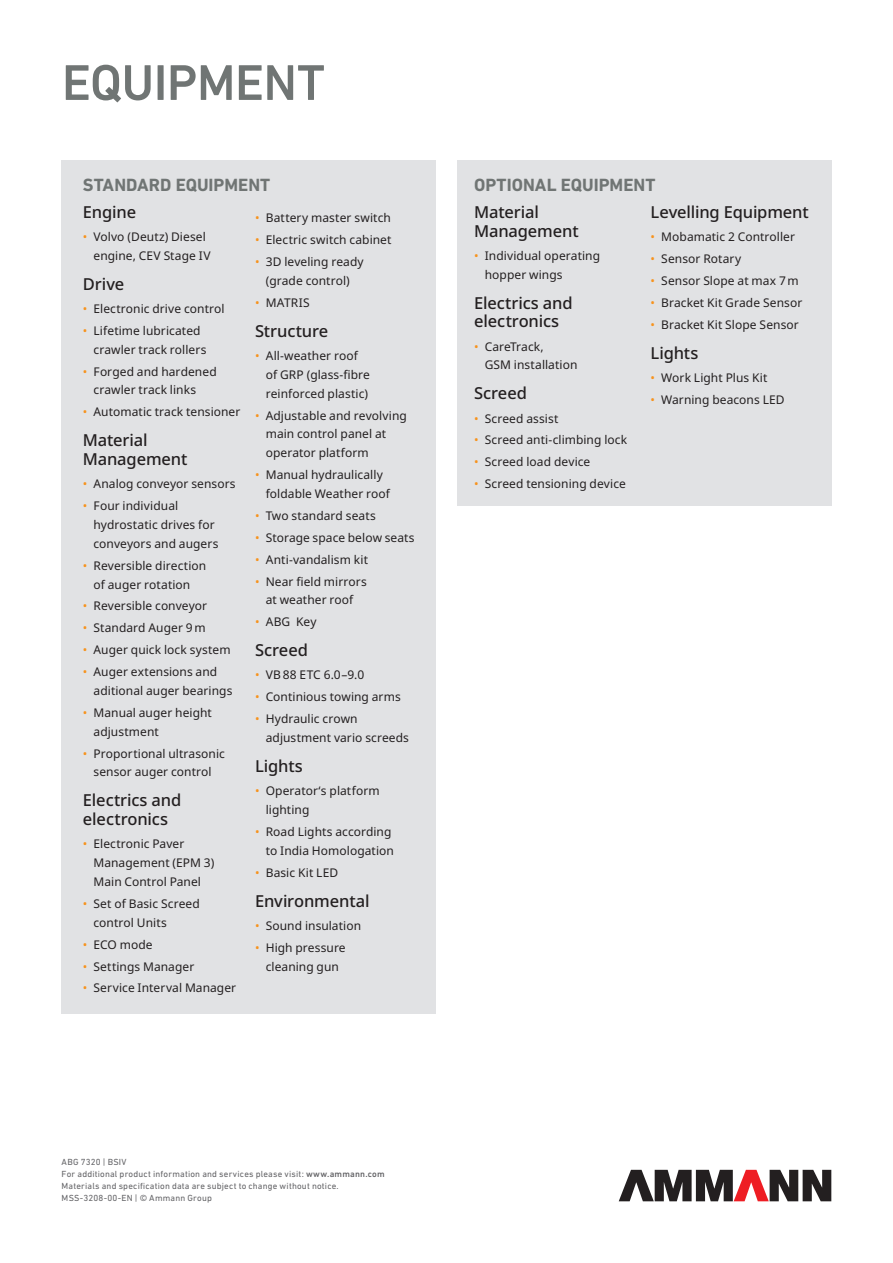
<style>
.page{position:relative;width:893px;height:1263px;background:#fff}
.page>*{position:absolute;margin:0;border:0;box-sizing:border-box;transform-origin:0 0}
.Headline_Title{font:500 51px "DIN Next LT Pro";letter-spacing:-.01em;color:#707574}
.E_Benefits_Box_Title_p26{font:700 18px "DIN Next LT Pro";color:#707574}
.B_Subhead_p26__edit_Noto{font:500 16.5px/18.8px "Noto Sans";letter-spacing:-.01em;color:#231f20}
.t1{font:12px/18.8px "Noto Sans";letter-spacing:.005em;color:#231f20}
.t2{font:9px/12px "DIN Next LT Pro";letter-spacing:.02em;color:#636366}
.s1{color:#f7931d}
.s2{font-weight:500}
</style>
<div class="page">
<svg style="left:619px;top:1170px;width:212px;height:31px"></svg>
<div style="left:62px;top:160px;width:374px;height:854px;background:#e1e2e4"></div>
<div style="left:457px;top:160px;width:374px;height:346px;background:#e1e2e4"></div>
<p class="Headline_Title" style="left:62px;top:53px;width:265px">EQUIPMENT</p>
<p class="E_Benefits_Box_Title_p26" style="left:83px;top:174px;width:189px">STANDARD EQUIPMENT</p>
<p class="B_Subhead_p26__edit_Noto" style="left:83px;top:203px;width:55px">Engine</p>
<p class="t1" style="left:94px;top:228px;width:119px;text-indent:-11px"><span class="s1">•</span> Volvo (Deutz) Diesel engine, CEV Stage IV</p>
<p class="B_Subhead_p26__edit_Noto" style="left:83px;top:275px;width:43px">Drive</p>
<p class="t1" style="left:83px;top:300px;width:143px"><span class="s1">•</span> Electronic drive control</p>
<p class="t1" style="left:94px;top:322px;width:114px;text-indent:-11px"><span class="s1">•</span> Lifetime lubricated crawler track rollers</p>
<p class="t1" style="left:94px;top:362px;width:125px;text-indent:-11px"><span class="s1">•</span> Forged and hardened crawler track links</p>
<p class="t1" style="left:83px;top:403px;width:159px"><span class="s1">•</span> Automatic track tensioner</p>
<p class="B_Subhead_p26__edit_Noto" style="left:83px;top:431px;width:106px">Material<br>Management</p>
<p class="t1" style="left:83px;top:475px;width:154px"><span class="s1">•</span> Analog conveyor sensors</p>
<p class="t1" style="left:94px;top:497px;width:126px;text-indent:-11px"><span class="s1">•</span> Four individual hydrostatic drives for conveyors and augers</p>
<p class="t1" style="left:83px;top:556px;width:125px;text-align:center"><span class="s1">•</span> Reversible direction of auger rotation</p>
<p class="t1" style="left:83px;top:597px;width:126px"><span class="s1">•</span> Reversible conveyor</p>
<p class="t1" style="left:83px;top:619px;width:124px"><span class="s1">•</span> Standard Auger 9 m</p>
<p class="t1" style="left:83px;top:641px;width:149px"><span class="s1">•</span> Auger quick lock system</p>
<p class="t1" style="left:94px;top:663px;width:140px;text-indent:-11px"><span class="s1">•</span> Auger extensions and aditional auger bearings</p>
<p class="t1" style="left:94px;top:703px;width:120px;text-indent:-11px"><span class="s1">•</span> Manual auger height adjustment</p>
<p class="t1" style="left:83px;top:744px;width:144px;text-align:center"><span class="s1">•</span> Proportional ultrasonic sensor auger control</p>
<p class="B_Subhead_p26__edit_Noto" style="left:83px;top:791px;width:100px">Electrics and electronics</p>
<p class="t1" style="left:94px;top:835px;width:122px;text-indent:-11px"><span class="s1">•</span> Electronic Paver<br>Management (EPM 3)<br>Main Control Panel</p>
<p class="t1" style="left:94px;top:894px;width:108px;text-indent:-11px"><span class="s1">•</span> Set of Basic Screed control Units</p>
<p class="t1" style="left:83px;top:935px;width:71px"><span class="s1">•</span> ECO mode</p>
<p class="t1" style="left:83px;top:957px;width:113px"><span class="s1">•</span> Settings Manager</p>
<p class="t1" style="left:83px;top:979px;width:155px"><span class="s1">•</span> Service Interval Manager</p>
<p class="t1" style="left:255px;top:209px;width:137px"><span class="s1">•</span> Battery master switch</p>
<p class="t1" style="left:255px;top:231px;width:138px"><span class="s1">•</span> Electric switch cabinet</p>
<p class="t1" style="left:255px;top:253px;width:110px;text-align:center"><span class="s1">•</span> 3D leveling ready (grade control)</p>
<p class="t1" style="left:255px;top:293px;width:56px"><span class="s1">•</span> MATRIS</p>
<p class="B_Subhead_p26__edit_Noto" style="left:255px;top:322px;width:75px">Structure</p>
<p class="t1" style="left:266px;top:347px;width:106px;text-indent:-11px"><span class="s1">•</span> All-weather roof of GRP (glass-fibre reinforced plastic)</p>
<p class="t1" style="left:266px;top:406px;width:143px;text-indent:-11px"><span class="s1">•</span> Adjustable and revolving main control panel at operator platform</p>
<p class="t1" style="left:266px;top:466px;width:126px;text-indent:-11px"><span class="s1">•</span> Manual hydraulically foldable Weather roof</p>
<p class="t1" style="left:255px;top:506px;width:122px"><span class="s1">•</span> Two standard seats</p>
<p class="t1" style="left:255px;top:528px;width:161px"><span class="s1">•</span> Storage space below seats</p>
<p class="t1" style="left:255px;top:550px;width:114px"><span class="s1">•</span> Anti-vandalism kit</p>
<p class="t1" style="left:255px;top:572px;width:113px;text-align:center"><span class="s1">•</span> Near field mirrors at weather roof</p>
<p class="t1" style="left:255px;top:613px;width:63px"><span class="s1">•</span> ABG Key</p>
<p class="B_Subhead_p26__edit_Noto" style="left:255px;top:641px;width:54px">Screed</p>
<p class="t1" style="left:255px;top:666px;width:111px"><span class="s1">•</span> VB 88 ETC 6.0–9.0</p>
<p class="t1" style="left:255px;top:688px;width:147px"><span class="s1">•</span> Continious towing arms</p>
<p class="t1" style="left:266px;top:710px;width:145px;text-indent:-11px"><span class="s1">•</span> Hydraulic crown adjustment vario screeds</p>
<p class="B_Subhead_p26__edit_Noto" style="left:255px;top:757px;width:49px">Lights</p>
<p class="t1" style="left:266px;top:782px;width:115px;text-indent:-11px"><span class="s1">•</span> Operator‘s platform lighting</p>
<p class="t1" style="left:255px;top:823px;width:140px;text-align:right"><span class="s1">•</span> Road Lights according to India Homologation</p>
<p class="t1" style="left:255px;top:863px;width:84px"><span class="s1">•</span> Basic Kit LED</p>
<p class="B_Subhead_p26__edit_Noto" style="left:255px;top:892px;width:116px">Environmental</p>
<p class="t1" style="left:255px;top:916px;width:107px"><span class="s1">•</span> Sound insulation</p>
<p class="t1" style="left:255px;top:938px;width:92px;text-align:center"><span class="s1">•</span> High pressure cleaning gun</p>
<p class="E_Benefits_Box_Title_p26" style="left:474px;top:174px;width:183px">OPTIONAL EQUIPMENT</p>
<p class="B_Subhead_p26__edit_Noto" style="left:474px;top:203px;width:106px">Material<br>Management</p>
<p class="t1" style="left:485px;top:246px;width:117px;text-indent:-11px"><span class="s1">•</span> Individual operating hopper wings</p>
<p class="B_Subhead_p26__edit_Noto" style="left:474px;top:294px;width:100px">Electrics and electronics</p>
<p class="t1" style="left:485px;top:337px;width:94px;text-indent:-11px"><span class="s1">•</span> CareTrack,<br>GSM installation</p>
<p class="B_Subhead_p26__edit_Noto" style="left:474px;top:384px;width:54px">Screed</p>
<p class="t1" style="left:474px;top:409px;width:86px"><span class="s1">•</span> Screed assist</p>
<p class="t1" style="left:474px;top:431px;width:154px"><span class="s1">•</span> Screed anti-climbing lock</p>
<p class="t1" style="left:474px;top:453px;width:118px"><span class="s1">•</span> Screed load device</p>
<p class="t1" style="left:474px;top:475px;width:153px"><span class="s1">•</span> Screed tensioning device</p>
<p class="B_Subhead_p26__edit_Noto" style="left:651px;top:203px;width:160px">Levelling Equipment</p>
<p class="t1" style="left:651px;top:228px;width:146px"><span class="s1">•</span> Mobamatic 2 Controller</p>
<p class="t1" style="left:651px;top:250px;width:92px"><span class="s1">•</span> Sensor Rotary</p>
<p class="t1" style="left:651px;top:271px;width:150px"><span class="s1">•</span> Sensor Slope at max 7 m</p>
<p class="t1" style="left:651px;top:293px;width:153px"><span class="s1">•</span> Bracket Kit Grade Sensor</p>
<p class="t1" style="left:651px;top:315px;width:150px"><span class="s1">•</span> Bracket Kit Slope Sensor</p>
<p class="B_Subhead_p26__edit_Noto" style="left:651px;top:344px;width:49px">Lights</p>
<p class="t1" style="left:651px;top:369px;width:118px"><span class="s1">•</span> Work Light Plus Kit</p>
<p class="t1" style="left:651px;top:391px;width:135px"><span class="s1">•</span> Warning beacons LED</p>
<p class="t2" style="left:62px;top:1156px;width:325px">ABG 7320 | BSIV<br>For additional product information and services please visit: <span class="s2">www.ammann.com </span>Materials and specification data are subject to change without notice.<br>MSS-3208-00-EN | © Ammann Group</p>
</div>
